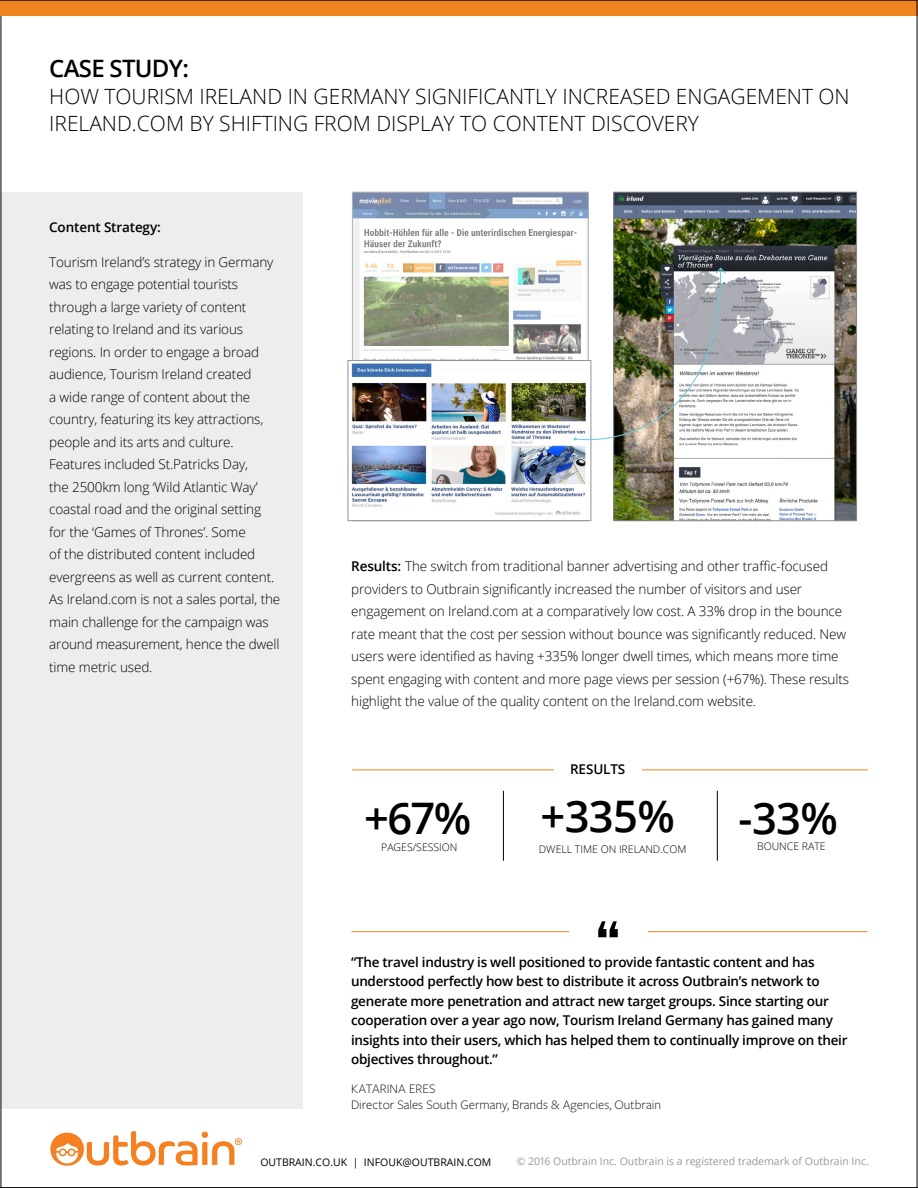
<style>
.page{position:relative;width:918px;height:1188px;background:#fff}
.page>*{position:absolute;margin:0;border:0;box-sizing:border-box;transform-origin:0 0}
.t1{font:700 77.55px "Bebas Neue";color:#000}
.t2{font:600 43.5px "Open Sans";letter-spacing:-.015em;color:#000}
.t3{font:600 24px "Open Sans";letter-spacing:-.03em;color:#000}
.t4{font:300 21px/27px "Open Sans";color:#000}
.t5{font:300 13.5px/22.5px "Open Sans";letter-spacing:-.01em;color:#000}
.t6{font:600 13.5px/19.5px "Open Sans";letter-spacing:-.02em;color:#000}
.t7{font:300 13.5px/16.5px "Freight Sans Pro";color:#000}
.t8{font:10.5px "Open Sans";color:#98989e}
.t9{font:300 10.5px "Open Sans";color:#000}
.t10{font:10.5px "Open Sans";color:#000}
.s1{font-weight:600}
</style>
<div class="page">
<div style="left:0;top:192px;width:303px;height:917px;background:#ecedee"></div>
<img style="left:354px;top:194px;width:233px;height:166px">
<hr style="left:352px;top:931px;width:515px;height:1px;background:#f0842f">
<div style="left:569px;top:917px;width:78px;height:78px;background:#fff"></div>
<img style="left:615px;top:194px;width:240px;height:325px">
<div style="left:613px;top:192px;width:244px;height:329px;border:1px solid #888a8d"></div>
<img style="left:351px;top:363px;width:235px;height:153px">
<div style="left:348px;top:360px;width:243px;height:161px;border:1px solid #939598"></div>
<img style="left:574px;top:267px;width:153px;height:177px">
<hr style="left:352px;top:770px;width:516px;height:1px;background:#f08421">
<div style="left:554px;top:758px;width:87px;height:21px;background:#fff"></div>
<hr style="left:503px;top:791px;width:1px;height:70px;background:#000">
<hr style="left:717px;top:791px;width:1px;height:70px;background:#000">
<div style="left:0;top:0;width:918px;height:16px;background:#f08421"></div>
<svg style="left:50px;top:1131px;width:192px;height:35px"></svg>
<h3 class="t3" style="left:49px;top:52px;width:141px">CASE STUDY:</h3>
<h3 class="t4" style="left:49px;top:83px;width:802px">HOW TOURISM IRELAND IN GERMANY SIGNIFICANTLY INCREASED ENGAGEMENT ON<br>IRELAND.COM BY SHIFTING FROM DISPLAY TO CONTENT DISCOVERY</h3>
<p class="t6" style="left:49px;top:217px;width:113px">Content Strategy:</p>
<p class="t5" style="left:49px;top:250px;width:233px">Tourism Ireland’s strategy in Germany was to engage potential tourists through a large variety of content relating to Ireland and its various regions. In order to engage a broad audience, Tourism Ireland created<br>a wide range of content about the country, featuring its key attractions, people and its arts and culture.<br>Features included St.Patricks Day,<br>the 2500km long ‘Wild Atlantic Way’ coastal road and the original setting for the ‘Games of Thrones’. Some<br>of the distributed content included evergreens as well as current content.<br>As Ireland.com is not a sales portal, the main challenge for the campaign was around measurement, hence the dwell time metric used.</p>
<p class="t5" style="left:351px;top:555px;width:499px"><span class="s1">Results:</span> The switch from traditional banner advertising and other traffic-focused providers to Outbrain significantly increased the number of visitors and user engagement on Ireland.com at a comparatively low cost. A 33% drop in the bounce rate meant that the cost per session without bounce was significantly reduced. New users were identified as having +335% longer dwell times, which means more time spent engaging with content and more page views per session (+67%). These results highlight the value of the quality content on the Ireland.com website.</p>
<h2 class="t2" style="left:364px;top:788px;width:109px">+67%</h2>
<p class="t9" style="left:381px;top:840px;width:78px">PAGES/SESSION</p>
<p class="t6" style="left:570px;top:759px;width:57px">RESULTS</p>
<h2 class="t2" style="left:540px;top:786px;width:136px">+335%</h2>
<p class="t9" style="left:539px;top:842px;width:149px">DWELL TIME ON IRELAND.COM</p>
<p class="t9" style="left:757px;top:839px;width:70px">BOUNCE RATE</p>
<h2 class="t2" style="left:739px;top:788px;width:101px">-33%</h2>
<h1 class="t1" style="left:595px;top:906px;width:27px">“</h1>
<p class="t6" style="left:351px;top:952px;width:470px">“The travel industry is well positioned to provide fantastic content and has understood perfectly how best to distribute it across Outbrain’s network to</p>
<p class="t6" style="left:351px;top:991px;width:498px">generate more penetration and attract new target groups. Since starting our cooperation over a year ago now, Tourism Ireland Germany has gained many insights into their users, which has helped them to continually improve on their objectives throughout.”</p>
<p class="t7" style="left:351px;top:1080px;width:312px">KATARINA ERES<br>Director Sales South Germany, Brands &amp; Agencies, Outbrain</p>
<p class="t10" style="left:260px;top:1154px;width:233px">OUTBRAIN.CO.UK | INFOUK@OUTBRAIN.COM</p>
<p class="t8" style="left:517px;top:1154px;width:354px">© 2016 Outbrain Inc. Outbrain is a registered trademark of Outbrain Inc.</p>
</div>
